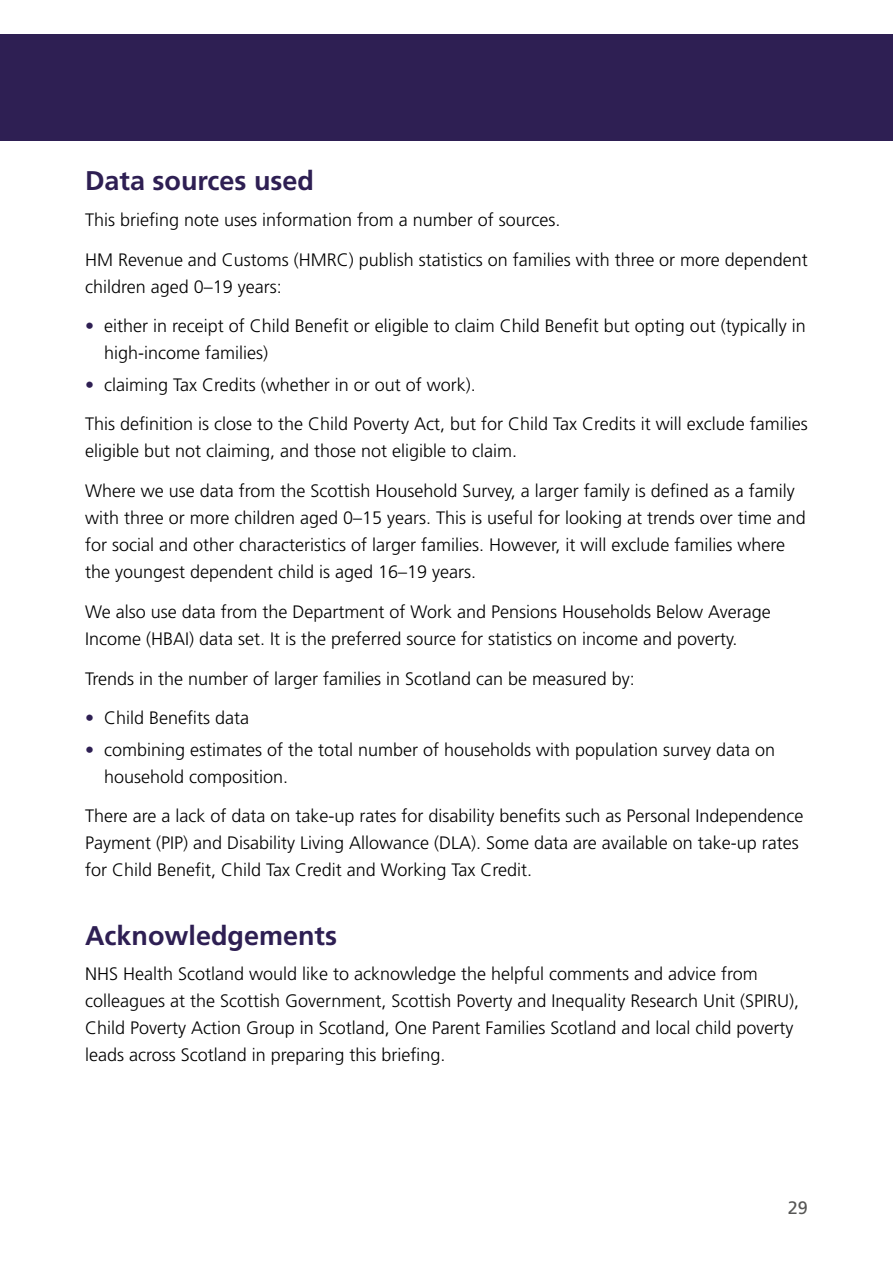
<style>
.page{position:relative;width:893px;height:1263px;background:#fff}
.page>*{position:absolute;margin:0;border:0;box-sizing:border-box;transform-origin:0 0}
.B_Head{font:700 27px "Frutiger LT Std";color:#2e1f53}
.Body_text{font:300 18px/27px "Frutiger LT Std";color:#000}
.t1{font:18px "Frutiger LT Std";color:#575756}
.s1{color:#2e1f53}
</style>
<div class="page">
<div style="left:0;top:34px;width:893px;height:106px;background:#2e1f53"></div>
<p class="B_Head" style="left:85px;top:165px;width:231px">Data sources used</p>
<p class="Body_text" style="left:85px;top:206px;width:477px">This briefing note uses information from a number of sources.</p>
<p class="Body_text" style="left:85px;top:246px;width:724px">HM Revenue and Customs (HMRC) publish statistics on families with three or more dependent children aged 0–19 years:</p>
<p class="Body_text" style="left:104px;top:313px;width:703px;text-indent:-19px"><span class="s1">•</span> either in receipt of Child Benefit or eligible to claim Child Benefit but opting out (typically in high-income families)</p>
<p class="Body_text" style="left:85px;top:371px;width:392px"><span class="s1">•</span> claiming Tax Credits (whether in or out of work).</p>
<p class="Body_text" style="left:85px;top:411px;width:724px">This definition is close to the Child Poverty Act, but for Child Tax Credits it will exclude families eligible but not claiming, and those not eligible to claim.</p>
<p class="Body_text" style="left:85px;top:478px;width:722px">Where we use data from the Scottish Household Survey, a larger family is defined as a family with three or more children aged 0–15 years. This is useful for looking at trends over time and for social and other characteristics of larger families. However, it will exclude families where the youngest dependent child is aged 16–19 years.</p>
<p class="Body_text" style="left:85px;top:598px;width:687px">We also use data from the Department of Work and Pensions Households Below Average<br>Income (HBAI) data set. It is the preferred source for statistics on income and poverty.</p>
<p class="Body_text" style="left:85px;top:665px;width:551px">Trends in the number of larger families in Scotland can be measured by:</p>
<p class="Body_text" style="left:85px;top:705px;width:166px"><span class="s1">•</span> Child Benefits data</p>
<p class="Body_text" style="left:104px;top:736px;width:673px;text-indent:-19px"><span class="s1">•</span> combining estimates of the total number of households with population survey data on household composition.</p>
<p class="Body_text" style="left:85px;top:803px;width:720px">There are a lack of data on take-up rates for disability benefits such as Personal Independence<br>Payment (PIP) and Disability Living Allowance (DLA). Some data are available on take-up rates for Child Benefit, Child Tax Credit and Working Tax Credit.</p>
<p class="B_Head" style="left:85px;top:919px;width:254px">Acknowledgements</p>
<p class="Body_text" style="left:85px;top:961px;width:716px">NHS Health Scotland would like to acknowledge the helpful comments and advice from colleagues at the Scottish Government, Scottish Poverty and Inequality Research Unit (SPIRU), Child Poverty Action Group in Scotland, One Parent Families Scotland and local child poverty leads across Scotland in preparing this briefing.</p>
<p class="t1" style="left:788px;top:1197px;width:22px">29</p>
</div>
